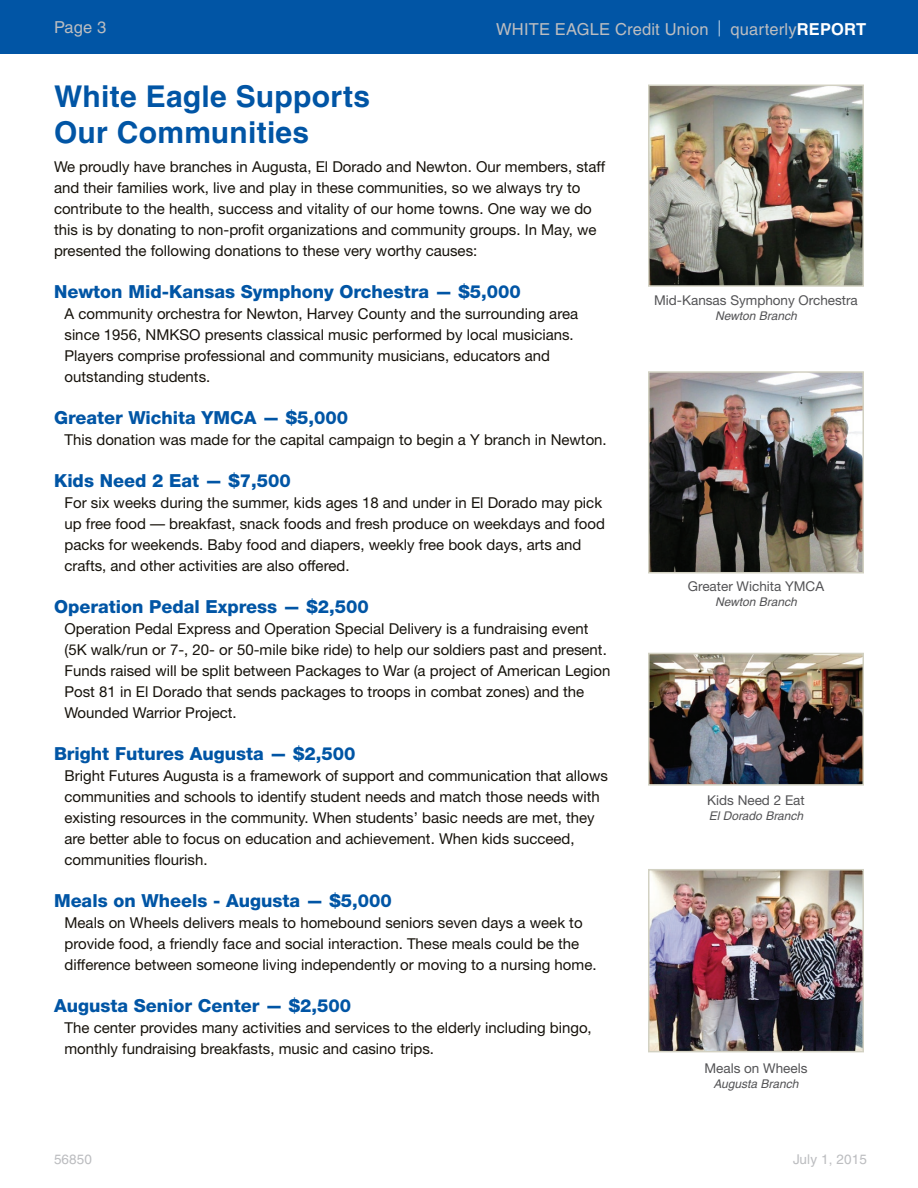
<style>
.page{position:relative;width:918px;height:1188px;background:#fff}
.page>*{position:absolute;margin:0;border:0;box-sizing:border-box;transform-origin:0 0}
.t1{font:700 30px/36px "Helvetica";letter-spacing:.01em;color:#0155a5}
.t2{font:800 18px "Helvetica Neue";color:#0155a5}
.t3{font:16.5px "Helvetica";letter-spacing:.01em;color:#bcbdc0}
.t4{font:15px/21px "Helvetica Neue";color:#16120b}
.t5{font:13.5px "Helvetica Neue";color:#535355}
.t6{font:13.5px "Helvetica";letter-spacing:.01em;color:#bcbdc0}
.t7{font:italic 12px "Helvetica";color:#535355}
.s1{font-size:21.3px;color:#fff}
.s2{font-weight:700;color:#fff}
</style>
<div class="page">
<div style="left:0;top:0;width:918px;height:54px;background:#0155a5"></div>
<img style="left:651px;top:88px;width:210px;height:196px">
<div style="left:648px;top:85px;width:216px;height:202px;border:2px solid #d2d1c2"></div>
<img style="left:651px;top:374px;width:210px;height:196px">
<div style="left:648px;top:371px;width:216px;height:202px;border:2px solid #d2d1c2"></div>
<img style="left:651px;top:656px;width:210px;height:127px">
<div style="left:648px;top:653px;width:216px;height:133px;border:2px solid #d2d1c2"></div>
<img style="left:651px;top:872px;width:210px;height:177px">
<div style="left:648px;top:869px;width:216px;height:183px;border:2px solid #d2d1c2"></div>
<p class="t3" style="left:54px;top:18px;width:54px">Page 3</p>
<p class="t3" style="left:496px;top:19px;width:371px">WHITE EAGLE Credit Union <span class="s1">|</span> quarterly<span class="s2">REPORT</span></p>
<h1 class="t1" style="left:54px;top:78px;width:318px">White Eagle Supports<br>Our Communities</h1>
<p class="t4" style="left:54px;top:156px;width:553px">We proudly have branches in Augusta, El Dorado and Newton. Our members, staff and their families work, live and play in these communities, so we always try to contribute to the health, success and vitality of our home towns. One way we do this is by donating to non-profit organizations and community groups. In May, we presented the following donations to these very worthy causes:</p>
<p class="t2" style="left:54px;top:281px;width:468px">Newton Mid-Kansas Symphony Orchestra — $5,000</p>
<p class="t4" style="left:64px;top:303px;width:515px">A community orchestra for Newton, Harvey County and the surrounding area since 1956, NMKSO presents classical music performed by local musicians.<br>Players comprise professional and community musicians, educators and outstanding students.</p>
<p class="t2" style="left:54px;top:407px;width:296px">Greater Wichita YMCA — $5,000</p>
<p class="t4" style="left:64px;top:429px;width:544px">This donation was made for the capital campaign to begin a Y branch in Newton.</p>
<p class="t2" style="left:54px;top:470px;width:238px">Kids Need 2 Eat — $7,500</p>
<p class="t4" style="left:64px;top:492px;width:542px">For six weeks during the summer, kids ages 18 and under in El Dorado may pick up free food — breakfast, snack foods and fresh produce on weekdays and food packs for weekends. Baby food and diapers, weekly free book days, arts and crafts, and other activities are also offered.</p>
<p class="t2" style="left:54px;top:596px;width:316px">Operation Pedal Express — $2,500</p>
<p class="t4" style="left:64px;top:618px;width:547px">Operation Pedal Express and Operation Special Delivery is a fundraising event (5K walk/run or 7-, 20- or 50-mile bike ride) to help our soldiers past and present.<br>Funds raised will be split between Packages to War (a project of American Legion Post 81 in El Dorado that sends packages to troops in combat zones) and the Wounded Warrior Project.</p>
<p class="t2" style="left:54px;top:743px;width:303px">Bright Futures Augusta — $2,500</p>
<p class="t4" style="left:64px;top:765px;width:545px">Bright Futures Augusta is a framework of support and communication that allows communities and schools to identify student needs and match those needs with existing resources in the community. When students’ basic needs are met, they are better able to focus on education and achievement. When kids succeed, communities flourish.</p>
<p class="t2" style="left:54px;top:890px;width:339px">Meals on Wheels - Augusta — $5,000</p>
<p class="t4" style="left:64px;top:912px;width:534px">Meals on Wheels delivers meals to homebound seniors seven days a week to provide food, a friendly face and social interaction. These meals could be the difference between someone living independently or moving to a nursing home.</p>
<p class="t2" style="left:54px;top:995px;width:299px">Augusta Senior Center — $2,500</p>
<p class="t4" style="left:64px;top:1017px;width:529px">The center provides many activities and services to the elderly including bingo, monthly fundraising breakfasts, music and casino trips.</p>
<p class="t5" style="left:654px;top:292px;width:205px">Mid-Kansas Symphony Orchestra</p>
<p class="t7" style="left:715px;top:309px;width:83px">Newton Branch</p>
<p class="t5" style="left:688px;top:578px;width:138px">Greater Wichita YMCA</p>
<p class="t7" style="left:715px;top:595px;width:83px">Newton Branch</p>
<p class="t5" style="left:707px;top:792px;width:99px">Kids Need 2 Eat</p>
<p class="t7" style="left:709px;top:808px;width:96px">El Dorado Branch</p>
<p class="t5" style="left:704px;top:1060px;width:105px">Meals on Wheels</p>
<p class="t7" style="left:714px;top:1076px;width:86px">Augusta Branch</p>
<p class="t6" style="left:54px;top:1151px;width:40px">56850</p>
<p class="t6" style="left:793px;top:1151px;width:76px">July 1, 2015</p>
</div>
